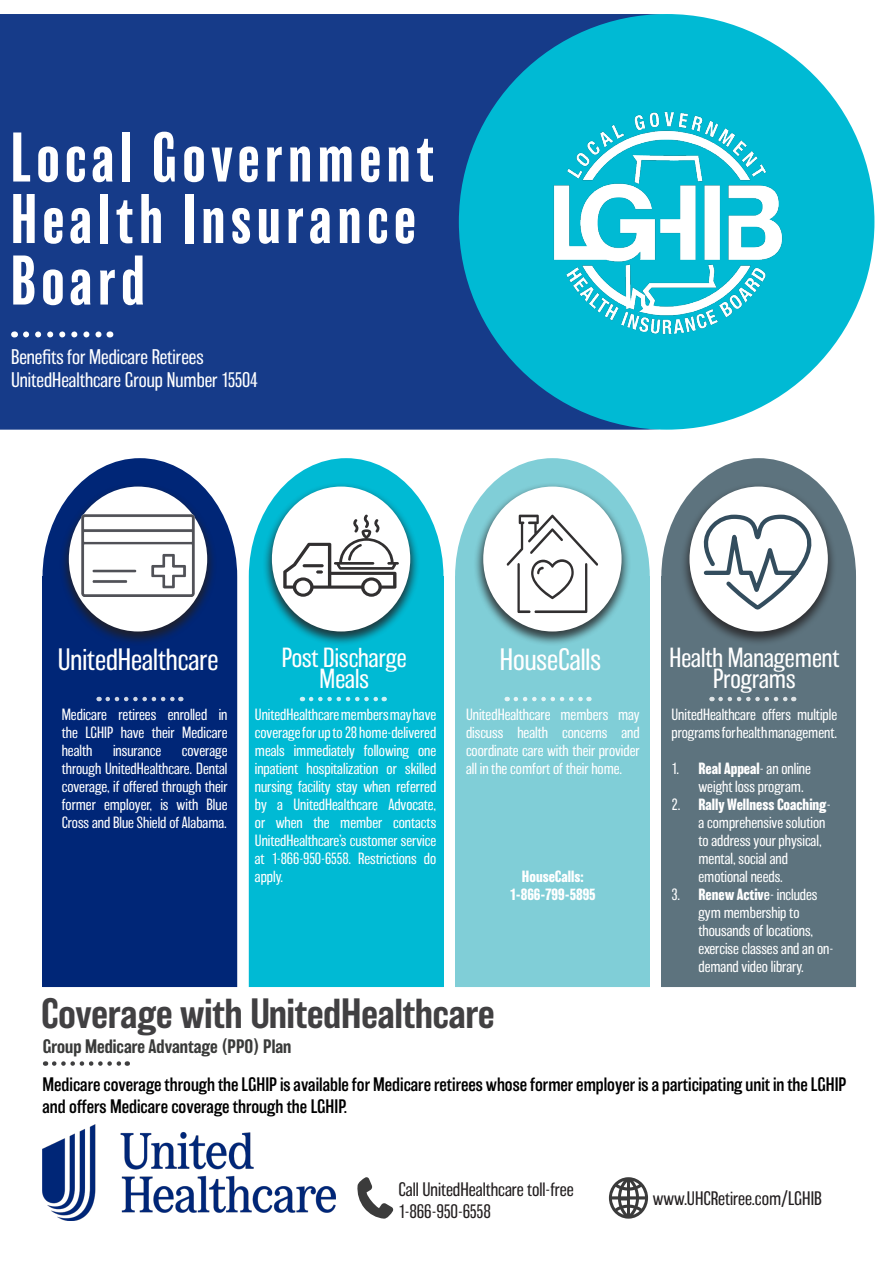
<style>
.page{position:relative;width:893px;height:1263px;background:#fff}
.page>*{position:absolute;margin:0;border:0;box-sizing:border-box;transform-origin:0 0}
.Slogan{font:condensed 64.5px "Balboa";letter-spacing:.09em;color:#fff}
.t1{font:500 39px "Balboa";color:#414042}
.Subtitle{font:200 28.5px "Balboa";color:#fff}
.Subtitle-2{font:200 25.5px/21px "Balboa";color:#fff;text-align:center}
.Text{font:200 19.5px "Balboa";color:#fff}
.Text-2{font:300 18px/21.6px "Balboa";color:#000}
.Contact{font:200 18px "Balboa";color:#231f20}
.Text_2{font:500 18px "Balboa";color:#3a3b3a}
.Contact-2{font:200 18px "Balboa";letter-spacing:-.03em;color:#231f20}
.Text_2-2{font:200 15px/18px "Balboa";color:#fff;text-align:justify}
.Text_2-3{font:700 15px "Balboa";color:#fff}
.s1{font-weight:700}
.s2{font-weight:300}
</style>
<div class="page">
<div style="left:43px;top:458px;width:194px;height:529px;background:#002677"></div>
<div style="left:249px;top:458px;width:194px;height:529px;background:#00bad4"></div>
<div style="left:455px;top:458px;width:195px;height:529px;background:#80ced7"></div>
<div style="left:0;top:14px;width:459px;height:416px;background:#163b89"></div>
<svg style="left:459px;top:14px;width:391px;height:416px;fill:#163b89"></svg>
<div style="left:459px;top:14px;width:415px;height:416px;background:#00bad4;border-radius:50%"></div>
<div style="left:661px;top:458px;width:195px;height:529px;background:#5d737e"></div>
<svg style="left:26px;top:331px;width:77px;height:6px"></svg>
<svg style="left:108px;top:697px;width:73px;height:4px"></svg>
<svg style="left:311px;top:697px;width:74px;height:4px"></svg>
<svg style="left:516px;top:697px;width:73px;height:4px"></svg>
<svg style="left:721px;top:697px;width:73px;height:4px"></svg>
<svg style="left:54px;top:1061px;width:74px;height:5px"></svg>
<img style="left:43px;top:1125px;width:292px;height:95px">
<div style="left:262px;top:482px;width:158px;height:165px;background:#231f20;opacity:.8"></div>
<div style="left:272px;top:487px;width:138px;height:144px;background:#fff;border-radius:50%"></div>
<svg style="left:283px;top:515px;width:116px;height:82px"></svg>
<div style="left:473px;top:482px;width:158px;height:165px;background:#231f20;opacity:.8"></div>
<div style="left:483px;top:487px;width:139px;height:144px;background:#fff;border-radius:50%"></div>
<svg style="left:507px;top:514px;width:91px;height:99px"></svg>
<div style="left:680px;top:482px;width:157px;height:165px;background:#231f20;opacity:.8"></div>
<div style="left:689px;top:487px;width:139px;height:144px;background:#fff;border-radius:50%"></div>
<div style="left:59px;top:482px;width:158px;height:165px;background:#231f20;opacity:.8"></div>
<div style="left:69px;top:487px;width:138px;height:144px;background:#fff;border-radius:50%"></div>
<img style="left:82px;top:515px;width:112px;height:82px">
<svg style="left:702px;top:512px;width:133px;height:102px"></svg>
<svg style="left:357px;top:1177px;width:37px;height:42px"></svg>
<svg style="left:609px;top:1177px;width:39px;height:42px"></svg>
<img style="left:553px;top:111px;width:230px;height:224px">
<p class="Slogan" style="left:11px;top:124px;width:424px">Local Government</p>
<p class="Slogan" style="left:11px;top:186px;width:406px">Health Insurance</p>
<p class="Slogan" style="left:11px;top:247px;width:135px">Board</p>
<p class="Text" style="left:11px;top:346px;width:194px">Benefits for Medicare Retirees</p>
<p class="Text" style="left:11px;top:369px;width:248px">UnitedHealthcare Group Number 15504</p>
<p class="Subtitle" style="left:58px;top:644px;width:162px">UnitedHealthcare</p>
<p class="Text_2-2" style="left:62px;top:705px;width:167px">Medicare retirees enrolled in the LGHIP have their Medicare health</p>
<p class="Text_2-2" style="left:113px;top:741px;width:50px">insurance</p>
<p class="Text_2-2" style="left:62px;top:741px;width:167px;text-indent:120px">coverage through UnitedHealthcare. Dental coverage, if offered through their former employer, is with Blue Cross and Blue Shield of Alabama.</p>
<p class="Subtitle" style="left:500px;top:644px;width:103px">HouseCalls</p>
<p class="Text_2-2" style="left:466px;top:705px;width:175px">UnitedHealthcare members may discuss health concerns and coordinate care with their provider all in the comfort of their home.</p>
<p class="Subtitle-2" style="left:282px;top:648px;width:127px">Post Discharge</p>
<p class="Subtitle-2" style="left:320px;top:669px;width:51px">Meals</p>
<p class="Subtitle-2" style="left:669px;top:648px;width:171px">Health Management<br>Programs</p>
<p class="Text_2-2" style="left:255px;top:705px;width:183px">UnitedHealthcare members may have coverage for up to 28 home-delivered meals immediately following one inpatient hospitalization or skilled nursing facility stay when referred by a UnitedHealthcare Advocate, or when the member contacts UnitedHealthcare’s customer service at 1-866-950-6558. Restrictions do apply.</p>
<p class="Text_2-2" style="left:671px;top:705px;width:167px">UnitedHealthcare offers multiple programs for health management.</p>
<p class="Text_2-2" style="left:698px;top:759px;width:114px;text-indent:-27px">1. <span class="s1">Real Appeal</span>- an online weight loss program.</p>
<p class="Text_2-2" style="left:698px;top:795px;width:134px;text-align:left;text-indent:-27px">2. <span class="s1">Rally Wellness Coaching&shy;</span>a comprehensive solution to address your physical, mental, social and emotional needs.</p>
<p class="Text_2-2" style="left:698px;top:885px;width:136px;text-align:left;text-indent:-27px">3. <span class="s1">Renew Activ</span><span class="s2">e</span>- includes gym membership to thousands of locations, exercise classes and an on&shy;demand video library.</p>
<p class="Text_2-3" style="left:522px;top:867px;width:63px">HouseCalls:</p>
<p class="Text_2-3" style="left:510px;top:885px;width:87px">1-866-799-5895</p>
<p class="t1" style="left:41px;top:992px;width:455px">Coverage with UnitedHealthcare</p>
<p class="Text_2" style="left:43px;top:1036px;width:250px">Group Medicare Advantage (PPO) Plan</p>
<p class="Text-2" style="left:43px;top:1074px;width:805px">Medicare coverage through the LGHIP is available for Medicare retirees whose former employer is a participating unit in the LGHIP and offers Medicare coverage through the LGHIP.</p>
<p class="Contact" style="left:399px;top:1179px;width:177px">Call UnitedHealthcare toll-free</p>
<p class="Contact-2" style="left:399px;top:1201px;width:94px">1-866-950-6558</p>
<p class="Contact" style="left:653px;top:1188px;width:170px">www.UHCRetiree.com/LGHIB</p>
</div>
